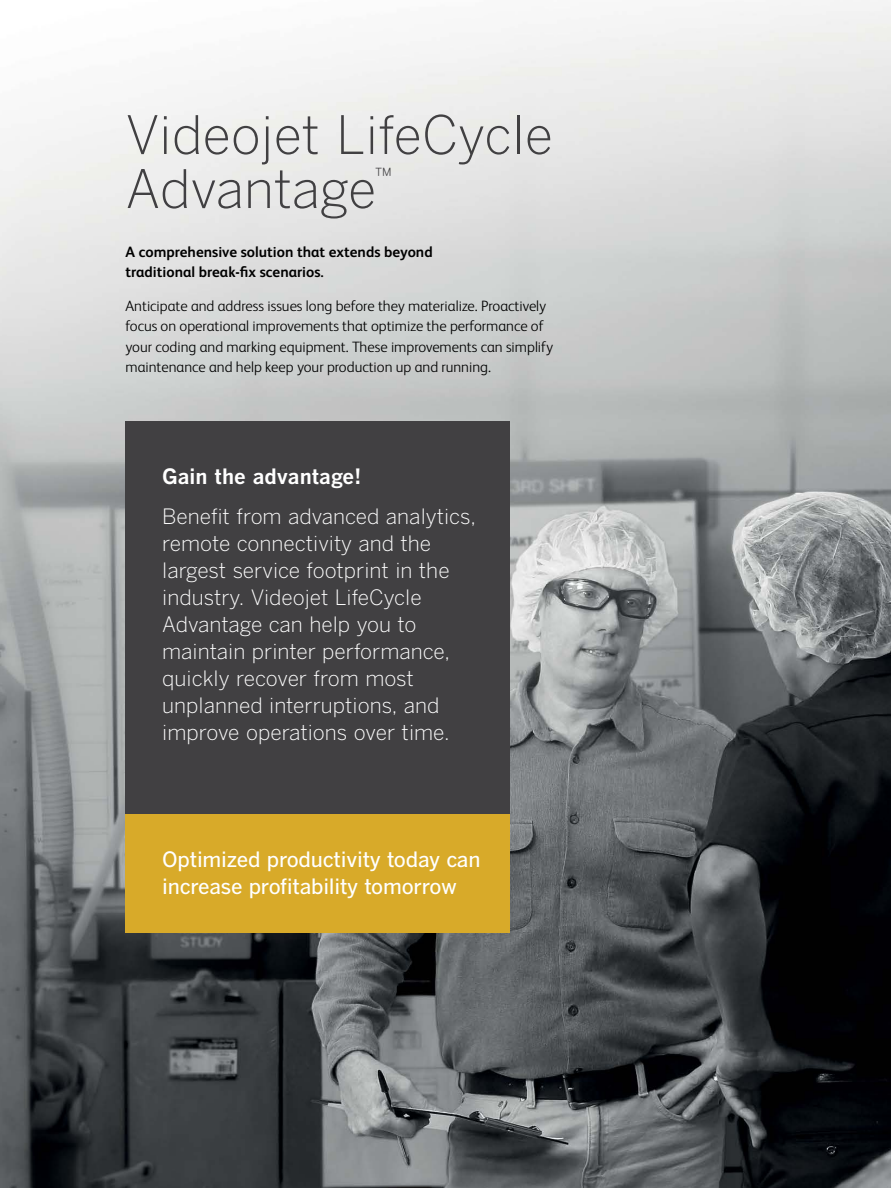
<style>
.page{position:relative;width:891px;height:1188px;background:#fff}
.page>*{position:absolute;margin:0;border:0;box-sizing:border-box;transform-origin:0 0}
.t1{font:300 52.5px/54px "Benton Gothic";color:#414042}
.t2{font:300 21px/27px "Benton Gothic";color:#fff}
.t3{font:500 21px/27px "Benton Gothic";letter-spacing:-.01em;color:#fff}
.t4{font:700 21px "Benton Gothic";color:#fff}
.t5{font:300 19.2px "Benton Gothic";color:#414042}
.t6{font:300 15px/20.2px "FS Albert Pro";color:#000}
.t7{font:700 15px/20.2px "FS Albert Pro";color:#000}
</style>
<div class="page">
<img style="left:0;top:0;width:891px;height:1188px">
<div style="left:126px;top:421px;width:384px;height:393px;background:#414042"></div>
<div style="left:126px;top:814px;width:384px;height:119px;background:#d8aa29"></div>
<h1 class="t1" style="left:126px;top:109px;width:429px">Videojet LifeCycle<br>Advantage</h1>
<p class="t5" style="left:375px;top:164px;width:18px">™</p>
<p class="t7" style="left:126px;top:241px;width:309px">A comprehensive solution that extends beyond traditional break-fix scenarios.</p>
<p class="t6" style="left:126px;top:295px;width:429px">Anticipate and address issues long before they materialize. Proactively focus on operational improvements that optimize the performance of your coding and marking equipment. These improvements can simplify maintenance and help keep your production up and running.</p>
<p class="t4" style="left:162px;top:464px;width:200px">Gain the advantage!</p>
<p class="t2" style="left:162px;top:503px;width:315px">Benefit from advanced analytics, remote connectivity and the largest service footprint in the industry. Videojet LifeCycle<br>Advantage can help you to maintain printer performance, quickly recover from most unplanned interruptions, and improve operations over time.</p>
<p class="t3" style="left:162px;top:846px;width:320px">Optimized productivity today can increase profitability tomorrow</p>
</div>
